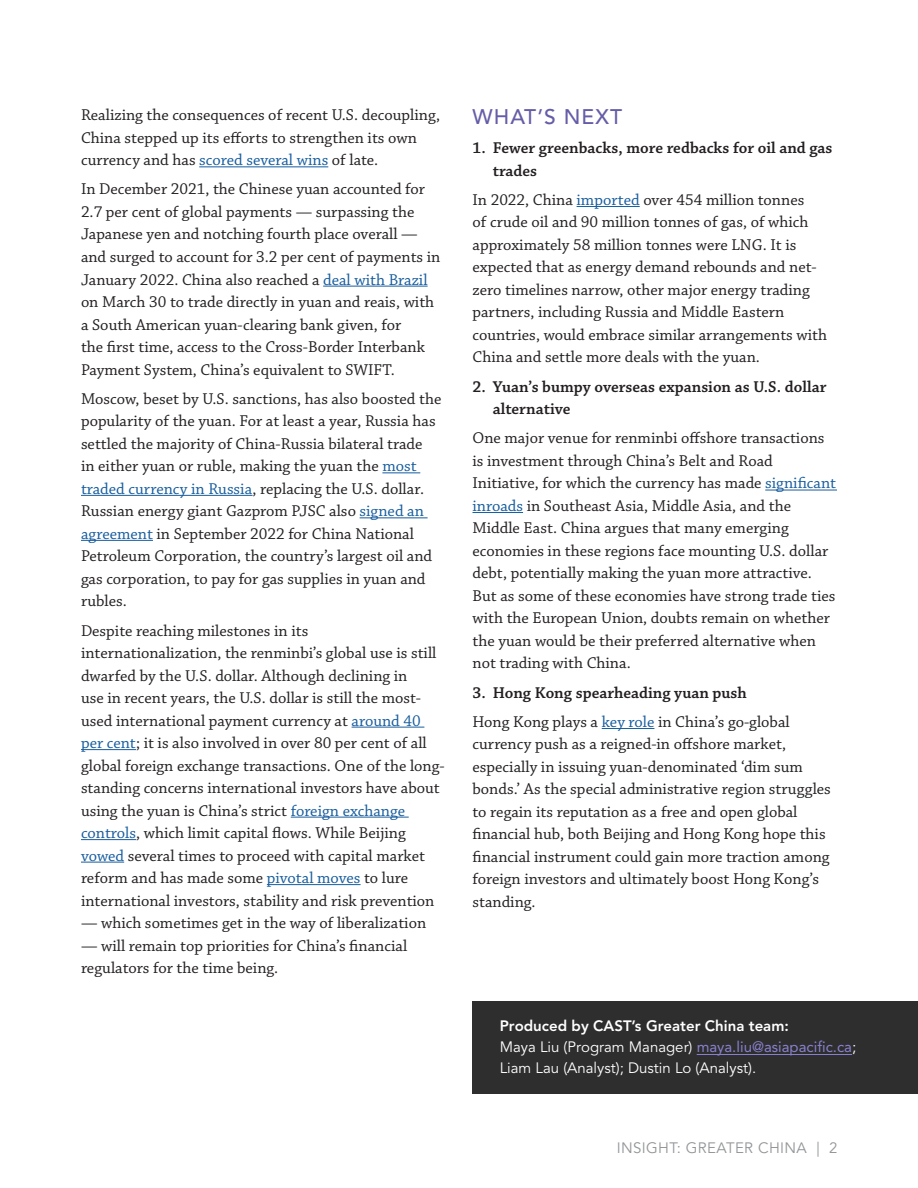
<style>
.page{position:relative;width:918px;height:1188px;background:#fff}
.page>*{position:absolute;margin:0;border:0;box-sizing:border-box;transform-origin:0 0}
.t1{font:500 21px "Avenir LT Std";letter-spacing:.05em;color:#655da8}
.Body{font:16.5px/22.5px "Chaparral Pro";color:#231f20}
.N1{font:16.5px/22.5px "Chaparral Pro";color:#231f20}
.t2{font:600 16.5px/22.5px "Chaparral Pro";color:#231f20}
.Produced_By{font:15px/21px "Avenir LT Std";color:#fff}
.t3{font:15px "Avenir LT Std";letter-spacing:.025em;color:#939598}
.s1{color:#175d9e}
.s2{font-weight:800}
.s3{color:#8880cf}
</style>
<div class="page">
<div style="left:472px;top:1001px;width:446px;height:93px;background:#2e2e2e"></div>
<hr style="left:199px;top:166px;width:129px;height:1px;background:#175d9e">
<hr style="left:323px;top:286px;width:105px;height:1px;background:#175d9e">
<hr style="left:382px;top:472px;width:38px;height:1px;background:#175d9e">
<hr style="left:81px;top:495px;width:172px;height:1px;background:#175d9e">
<hr style="left:360px;top:517px;width:68px;height:1px;background:#175d9e">
<hr style="left:81px;top:540px;width:72px;height:1px;background:#175d9e">
<hr style="left:352px;top:727px;width:72px;height:1px;background:#175d9e">
<hr style="left:81px;top:749px;width:55px;height:1px;background:#175d9e">
<hr style="left:291px;top:817px;width:118px;height:1px;background:#175d9e">
<hr style="left:81px;top:839px;width:55px;height:1px;background:#175d9e">
<hr style="left:81px;top:862px;width:43px;height:1px;background:#175d9e">
<hr style="left:267px;top:884px;width:94px;height:1px;background:#175d9e">
<hr style="left:577px;top:206px;width:63px;height:1px;background:#175d9e">
<hr style="left:765px;top:490px;width:72px;height:1px;background:#175d9e">
<hr style="left:472px;top:512px;width:51px;height:1px;background:#175d9e">
<hr style="left:602px;top:728px;width:52px;height:1px;background:#175d9e">
<hr style="left:697px;top:1054px;width:155px;height:1px;background:#8880cf">
<p class="Body" style="left:81px;top:104px;width:361px">Realizing the consequences of recent U.S. decoupling,<br>China stepped up its efforts to strengthen its own currency and has <span class="s1">scored several wins</span> of late.</p>
<p class="Body" style="left:81px;top:179px;width:361px">In December 2021, the Chinese yuan accounted for 2.7 per cent of global payments — surpassing the Japanese yen and notching fourth place overall — and surged to account for 3.2 per cent of payments in January 2022. China also reached a <span class="s1">deal with Brazil </span>on March 30 to trade directly in yuan and reais, with a South American yuan-clearing bank given, for<br>the first time, access to the Cross-Border Interbank Payment System, China’s equivalent to SWIFT.</p>
<p class="Body" style="left:81px;top:388px;width:362px">Moscow, beset by U.S. sanctions, has also boosted the popularity of the yuan. For at least a year, Russia has settled the majority of China-Russia bilateral trade<br>in either yuan or ruble, making the yuan the <span class="s1">most traded currency in Russia</span>, replacing the U.S. dollar.<br>Russian energy giant Gazprom PJSC also <span class="s1">signed an agreement</span> in September 2022 for China National Petroleum Corporation, the country’s largest oil and gas corporation, to pay for gas supplies in yuan and rubles.</p>
<p class="Body" style="left:81px;top:620px;width:365px">Despite reaching milestones in its internationalization, the renminbi’s global use is still dwarfed by the U.S. dollar. Although declining in<br>use in recent years, the U.S. dollar is still the most&shy;used international payment currency at <span class="s1">around 40 per cent</span>; it is also involved in over 80 per cent of all global foreign exchange transactions. One of the long&shy;standing concerns international investors have about using the yuan is China’s strict <span class="s1">foreign exchange controls</span>, which limit capital flows. While Beijing <span class="s1">vowed</span> several times to proceed with capital market reform and has made some <span class="s1">pivotal moves</span> to lure international investors, stability and risk prevention</p>
<p class="Body" style="left:81px;top:912px;width:347px">— which sometimes get in the way of liberalization</p>
<p class="Body" style="left:81px;top:935px;width:328px">— will remain top priorities for China’s financial regulators for the time being.</p>
<h2 class="t1" style="left:472px;top:104px;width:151px">WHAT’S NEXT</h2>
<p class="t2" style="left:493px;top:137px;width:341px;text-indent:-20px">1. Fewer greenbacks, more redbacks for oil and gas trades</p>
<p class="N1" style="left:473px;top:189px;width:356px">In 2022, China <span class="s1">imported</span> over 454 million tonnes<br>of crude oil and 90 million tonnes of gas, of which approximately 58 million tonnes were LNG. It is expected that as energy demand rebounds and net&shy;zero timelines narrow, other major energy trading partners, including Russia and Middle Eastern countries, would embrace similar arrangements with China and settle more deals with the yuan.</p>
<p class="t2" style="left:493px;top:376px;width:335px;text-indent:-20px">2. Yuan’s bumpy overseas expansion as U.S. dollar alternative</p>
<p class="N1" style="left:473px;top:428px;width:365px">One major venue for renminbi offshore transactions is investment through China’s Belt and Road Initiative, for which the currency has made <span class="s1">significant inroads</span> in Southeast Asia, Middle Asia, and the Middle East. China argues that many emerging economies in these regions face mounting U.S. dollar debt, potentially making the yuan more attractive.<br>But as some of these economies have strong trade ties with the European Union, doubts remain on whether the yuan would be their preferred alternative when not trading with China.</p>
<p class="t2" style="left:472px;top:682px;width:276px">3. Hong Kong spearheading yuan push</p>
<p class="N1" style="left:473px;top:711px;width:360px">Hong Kong plays a <span class="s1">key role</span> in China’s go-global currency push as a reigned-in offshore market, especially in issuing yuan-denominated ‘dim sum bonds.’ As the special administrative region struggles to regain its reputation as a free and open global financial hub, both Beijing and Hong Kong hope this financial instrument could gain more traction among foreign investors and ultimately boost Hong Kong’s standing.</p>
<p class="Produced_By" style="left:500px;top:1016px;width:358px"><span class="s2">Produced by CAST’s Greater China team:<br></span>Maya Liu (Program Manager) <span class="s3">maya.liu@asiapacific.ca</span>;<br>Liam Lau (Analyst); Dustin Lo (Analyst).</p>
<p class="t3" style="left:617px;top:1139px;width:222px">INSIGHT: GREATER CHINA | 2</p>
</div>
